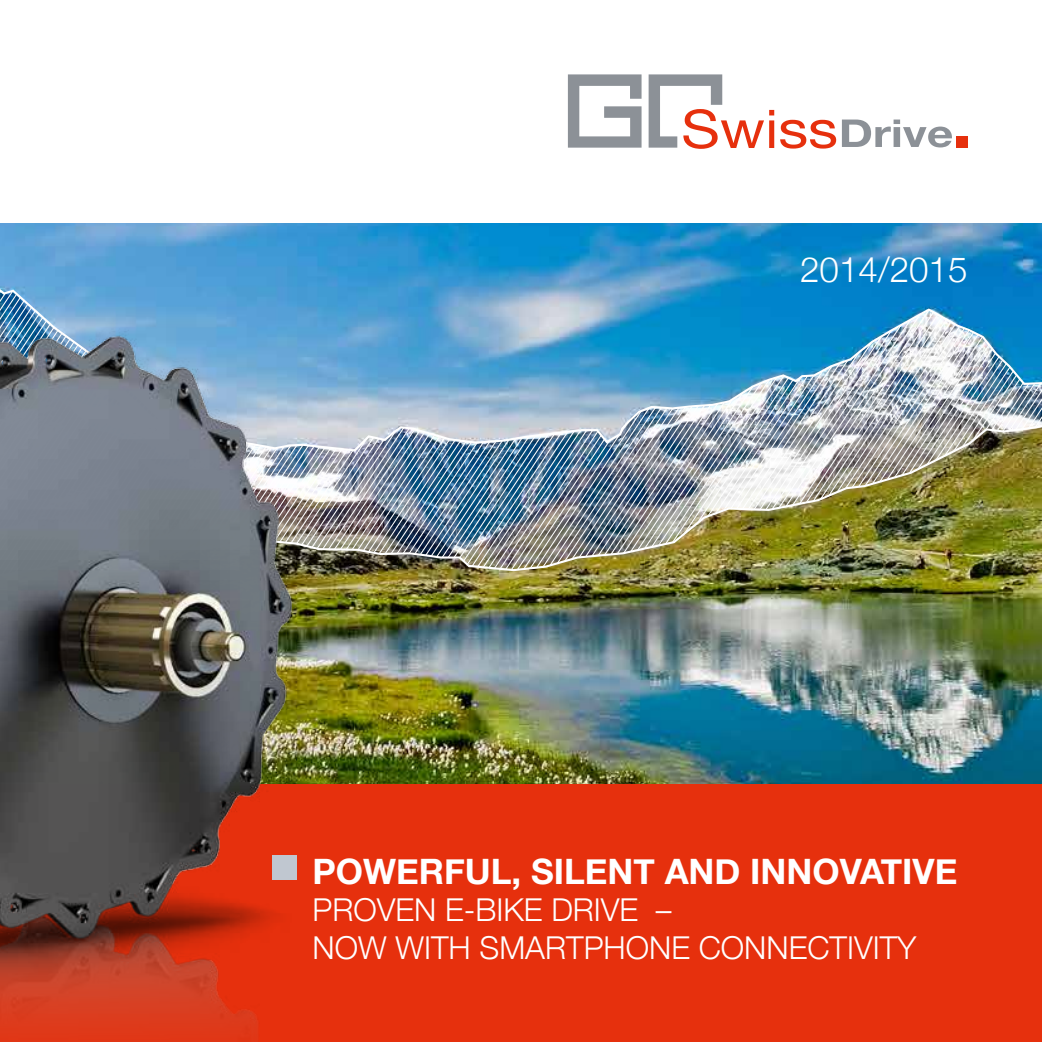
<style>
.page{position:relative;width:1042px;height:1042px;background:#fff}
.page>*{position:absolute;margin:0;border:0;box-sizing:border-box;transform-origin:0 0}
.t1{font:700 35px "Helvetica Neue";color:#fff}
.t2{font:300 35px "Helvetica Neue";color:#fff}
.t3{font:300 31.5px/37.8px "Helvetica Neue";color:#fff}
</style>
<div class="page">
<div style="left:0;top:223px;width:1042px;height:819px;background:#e6300d"></div>
<svg style="left:568px;top:74px;width:73px;height:74px"></svg>
<svg style="left:780px;top:120px;width:56px;height:29px"></svg>
<svg style="left:842px;top:120px;width:110px;height:27px"></svg>
<div style="left:955px;top:136px;width:12px;height:11px;background:#e6300d"></div>
<svg style="left:648px;top:74px;width:126px;height:75px"></svg>
<div style="left:272px;top:855px;width:25px;height:25px;background:#c0c7d0"></div>
<img style="left:292px;top:583px;width:750px;height:201px">
<img style="left:0;top:223px;width:1042px;height:360px">
<img style="left:0;top:268px;width:292px;height:768px">
<p class="t2" style="left:800px;top:241px;width:169px">2014/2015</p>
<p class="t1" style="left:313px;top:843px;width:646px">POWERFUL, SILENT AND INNOVATIVE</p>
<p class="t3" style="left:313px;top:889px;width:605px">PROVEN E-BIKE DRIVE –<br>NOW WITH SMARTPHONE CONNECTIVITY</p>
</div>
